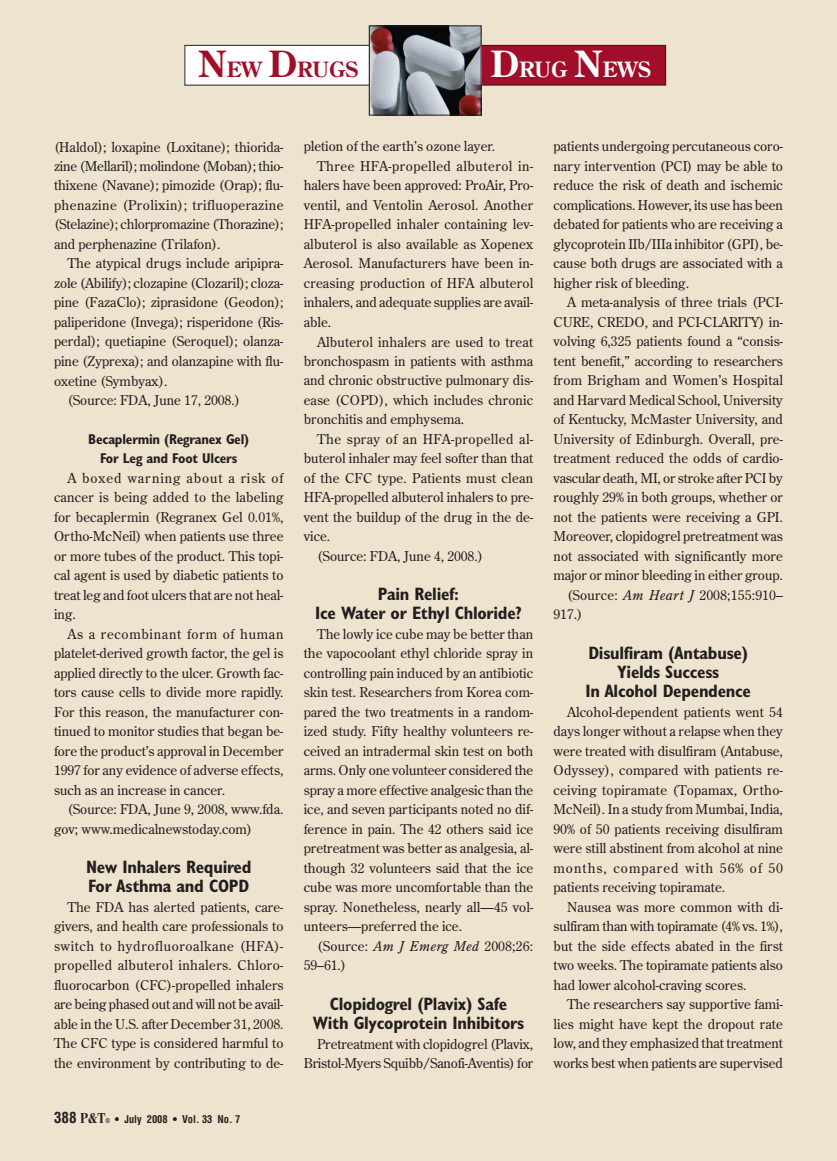
<style>
.page{position:relative;width:837px;height:1161px;background:#eee3ce}
.page>*{position:absolute;margin:0;border:0;box-sizing:border-box;transform-origin:0 0}
.t1{font:700 21px "Century Old Style";color:#a20e29}
.t2{font:700 21px "Century Old Style";color:#fff}
.t3{font:700 condensed 18px/19.5px "Gill Sans";letter-spacing:-.015em;color:#231f20;text-align:center}
.t4{font:700 condensed 14.25px/19.5px "Gill Sans";letter-spacing:-.015em;color:#231f20;text-align:center}
.t5{font:13.5px/19.5px "Century Old Style";color:#231f20;text-align:justify}
.t6{font:13.5px "Century Old Style";letter-spacing:.02em;color:#231f20}
.t7{font:13.5px "Century Old Style";letter-spacing:.035em;color:#231f20}
.t8{font:700 condensed 10.5px "Helvetica";color:#231f20}
.s1{font-size:36px}
.s2{font-size:15px}
.s3{font-family:"Bodoni";font-stretch:normal;font-size:15px}
.s4{font-family:"Bodoni";font-stretch:normal;font-size:7.5px}
.s5{font-style:italic}
</style>
<div class="page">
<div style="left:185px;top:45px;width:188px;height:40px;background:#fff"></div>
<div style="left:184px;top:45px;width:190px;height:41px;border:1px solid #231f20"></div>
<div style="left:477px;top:45px;width:189px;height:40px;background:#a20e29"></div>
<div style="left:477px;top:45px;width:189px;height:41px;border:1px solid #231f20"></div>
<img style="left:371px;top:28px;width:109px;height:86px">
<div style="left:369px;top:26px;width:113px;height:90px;border:1px solid #231f20"></div>
<h1 class="t1" style="left:198px;top:62px;width:162px"><span class="s1">N</span>EW <span class="s1">D</span>RUGS</h1>
<h1 class="t2" style="left:491px;top:62px;width:162px"><span class="s1">D</span>RUG <span class="s1">N</span>EWS</h1>
<p class="t5" style="left:54px;top:138px;width:231px">(Haldol); loxapine (Loxitane); thiorida - zine (Mellaril); molindone (Moban); thio&shy;thixene (Navane); pimozide (Orap); flu - phenazine (Prolixin); trifluoperazine (Stelazine); chlorpromazine (Thorazine); and perphenazine (Trilafon).</p>
<p class="t5" style="left:68px;top:255px;width:218px">The atypical drugs include aripipra-</p>
<p class="t5" style="left:54px;top:274px;width:231px">zole (Abilify); clozapine (Clozaril); cloza-</p>
<p class="t5" style="left:54px;top:294px;width:231px">pine (FazaClo); ziprasidone (Geodon);</p>
<p class="t5" style="left:54px;top:313px;width:231px">paliperidone (Invega); risperidone (Ris -</p>
<p class="t5" style="left:54px;top:333px;width:231px">perdal); quetiapine (Seroquel); olanza -</p>
<p class="t5" style="left:54px;top:352px;width:231px">pine (Zyprexa); and olanzapine with flu-</p>
<p class="t5" style="left:54px;top:372px;width:115px">oxetine (Symbyax).</p>
<p class="t5" style="left:68px;top:391px;width:174px">(Source: FDA, June 17, 2008.)</p>
<p class="t4" style="left:88px;top:431px;width:163px">Becaplermin (Regranex Gel)<br>For Leg and Foot Ulcers</p>
<p class="t5" style="left:54px;top:469px;width:231px;text-indent:14px">A boxed warning about a risk of can cer is being added to the labeling for becaplermin (Regranex Gel 0.01%, Ortho-McNeil) when patients use three or more tubes of the product. This topi&shy;cal agent is used by diabetic patients to treat leg and foot ulcers that are not heal&shy;ing.</p>
<p class="t5" style="left:54px;top:625px;width:231px;text-indent:14px">As a recombinant form of human platelet-derived growth factor, the gel is applied directly to the ulcer. Growth fac&shy;tors cause cells to divide more rapidly.<br>For this reason, the manufacturer con&shy;tinued to monitor studies that began be&shy;fore the product’s approval in December 1997 for any evidence of adverse effects, such as an increase in cancer.</p>
<p class="t5" style="left:54px;top:801px;width:231px;text-indent:14px">(Source: FDA, June 9, 2008, www.fda. gov; www.medicalnewstoday.com)</p>
<h2 class="t3" style="left:86px;top:859px;width:167px;text-align:left">New Inhalers Required<br>For Asthma and COPD</h2>
<p class="t5" style="left:54px;top:898px;width:231px;text-indent:14px">The FDA has alerted patients, care&shy;givers, and health care professionals to switch to hydrofluoroalkane (HFA)- propelled albuterol inhalers. Chloro - fluorocarbon (CFC)-propelled inhalers are being phased out and will not be avail&shy;able in the U.S. after December 31, 2008.<br>The CFC type is considered harmful to the environment by contributing to de-</p>
<p class="t8" style="left:54px;top:1115px;width:188px"><span class="s2">388</span> <span class="s3">P&amp;T</span><span class="s4">®</span> • July 2008 • Vol. 33 No. 7</p>
<p class="t5" style="left:304px;top:138px;width:193px">pletion of the earth’s ozone layer.</p>
<p class="t7" style="left:317px;top:161px;width:217px">Three HFA-propelled albuterol in-</p>
<p class="t5" style="left:304px;top:177px;width:231px">halers have been approved: ProAir, Pro -</p>
<p class="t6" style="left:304px;top:200px;width:231px">ventil, and Ventolin Aerosol. Another</p>
<p class="t5" style="left:304px;top:216px;width:231px">HFA-propelled inhaler containing lev -</p>
<p class="t5" style="left:304px;top:235px;width:231px">albuterol is also available as Xopenex</p>
<p class="t5" style="left:304px;top:255px;width:231px">Aerosol. Manufacturers have been in-</p>
<p class="t5" style="left:304px;top:274px;width:231px">creasing production of HFA albuterol</p>
<p class="t5" style="left:304px;top:294px;width:231px">inhalers, and adequate supplies are avail-</p>
<p class="t5" style="left:304px;top:313px;width:29px">able.</p>
<p class="t5" style="left:317px;top:333px;width:217px">Albuterol inhalers are used to treat</p>
<p class="t5" style="left:304px;top:352px;width:231px">bronchospasm in patients with asthma</p>
<p class="t5" style="left:304px;top:372px;width:231px">and chronic obstructive pulmonary dis-</p>
<p class="t5" style="left:304px;top:391px;width:231px">ease (COPD), which includes chronic</p>
<p class="t5" style="left:304px;top:411px;width:162px">bronchitis and emphysema.</p>
<p class="t7" style="left:317px;top:434px;width:218px">The spray of an HFA-propelled al-</p>
<p class="t5" style="left:304px;top:450px;width:231px">buterol inhaler may feel softer than that</p>
<p class="t6" style="left:304px;top:473px;width:231px">of the CFC type. Patients must clean</p>
<p class="t5" style="left:304px;top:489px;width:231px">HFA-propelled albuterol inhalers to pre-</p>
<p class="t5" style="left:304px;top:508px;width:231px">vent the buildup of the drug in the de-</p>
<p class="t5" style="left:304px;top:528px;width:28px">vice.</p>
<p class="t5" style="left:317px;top:547px;width:167px">(Source: FDA, June 4, 2008.)</p>
<h2 class="t3" style="left:315px;top:586px;width:208px">Pain Relief:<br>Ice Water or Ethyl Chloride?</h2>
<p class="t5" style="left:304px;top:625px;width:231px;text-indent:14px">The lowly ice cube may be better than the vapocoolant ethyl chloride spray in controlling pain induced by an antibiotic skin test. Researchers from Korea com&shy;pared the two treatments in a random&shy;ized study. Fifty healthy volunteers re&shy;ceived an intradermal skin test on both arms. Only one volunteer considered the spray a more effective analgesic than the ice, and seven participants noted no dif&shy;ference in pain. The 42 others said ice pretreatment was better as an algesia, al&shy;though 32 volunteers said that the ice cube was more uncomfortable than the spray. None theless, nearly all—45 vol&shy;unteers—preferred the ice.</p>
<p class="t5" style="left:304px;top:937px;width:231px;text-indent:13px">(Source: <span class="s5">Am J Emerg Med</span> 2008;26:<br>59–61.)</p>
<h2 class="t3" style="left:313px;top:996px;width:213px">Clopidogrel (Plavix) Safe<br>With Glycoprotein Inhibitors</h2>
<p class="t5" style="left:304px;top:1035px;width:231px;text-align:right">Pretreatment with clopidogrel (Plavix,<br>Bristol-Myers Squibb/Sanofi-Aventis) for</p>
<p class="t5" style="left:554px;top:138px;width:231px">patients undergoing percutaneous coro&shy;nary intervention (PCI) may be able to reduce the risk of death and ischemic complications. However, its use has been debated for patients who are receiving a glycoprotein IIb/IIIa inhibitor (GPI), be&shy;cause both drugs are associated with a higher risk of bleeding.</p>
<p class="t5" style="left:567px;top:294px;width:218px">A meta-analysis of three trials (PCI-</p>
<p class="t5" style="left:554px;top:313px;width:231px">CURE, CREDO, and PCI-CLARITY) in-</p>
<p class="t5" style="left:554px;top:333px;width:231px">volving 6,325 patients found a “consis-</p>
<p class="t5" style="left:554px;top:352px;width:231px">tent benefit,” according to researchers</p>
<p class="t6" style="left:554px;top:375px;width:231px">from Brigham and Women’s Hospital</p>
<p class="t5" style="left:554px;top:391px;width:231px">and Harvard Medical School, University</p>
<p class="t5" style="left:554px;top:411px;width:231px">of Kentucky, McMaster University, and</p>
<p class="t5" style="left:554px;top:430px;width:231px">University of Edinburgh. Overall, pre-</p>
<p class="t5" style="left:554px;top:450px;width:231px">treatment reduced the odds of cardio-</p>
<p class="t5" style="left:554px;top:469px;width:231px">vascular death, MI, or stroke after PCI by</p>
<p class="t5" style="left:554px;top:489px;width:231px">roughly 29% in both groups, whether or</p>
<p class="t5" style="left:554px;top:508px;width:231px">not the patients were receiving a GPI.</p>
<p class="t5" style="left:554px;top:528px;width:231px">Moreover, clopidogrel pretreatment was</p>
<p class="t5" style="left:554px;top:547px;width:231px">not associated with significantly more</p>
<p class="t5" style="left:554px;top:567px;width:231px">major or minor bleeding in either group.</p>
<p class="t5" style="left:567px;top:586px;width:218px">(Source: <span class="s5">Am Heart J</span> 2008;155:910–</p>
<p class="t5" style="left:554px;top:606px;width:30px">917.)</p>
<h2 class="t3" style="left:585px;top:645px;width:167px">Disulfiram (Antabuse)<br>Yields Success<br>In Alcohol Dependence</h2>
<p class="t5" style="left:554px;top:703px;width:231px;text-indent:14px">Alcohol-dependent patients went 54 days longer without a relapse when they were treated with disulfiram (Antabuse, Odyssey), compared with patients re&shy;ceiving topiramate (Topamax, Ortho-McNeil). In a study from Mumbai, India, 90% of 50 patients receiving disulfiram were still abstinent from alcohol at nine months, compared with 56% of 50 patients receiving topiramate.</p>
<p class="t5" style="left:554px;top:898px;width:231px;text-indent:14px">Nausea was more common with di - sulfiram than with topiramate (4% vs. 1%), but the side effects abated in the first two weeks. The topiramate patients also had lower alcohol-craving scores.</p>
<p class="t5" style="left:554px;top:996px;width:231px;text-indent:14px">The researchers say supportive fami&shy;lies might have kept the dropout rate low, and they emphasized that treatment works best when patients are supervised</p>
</div>
